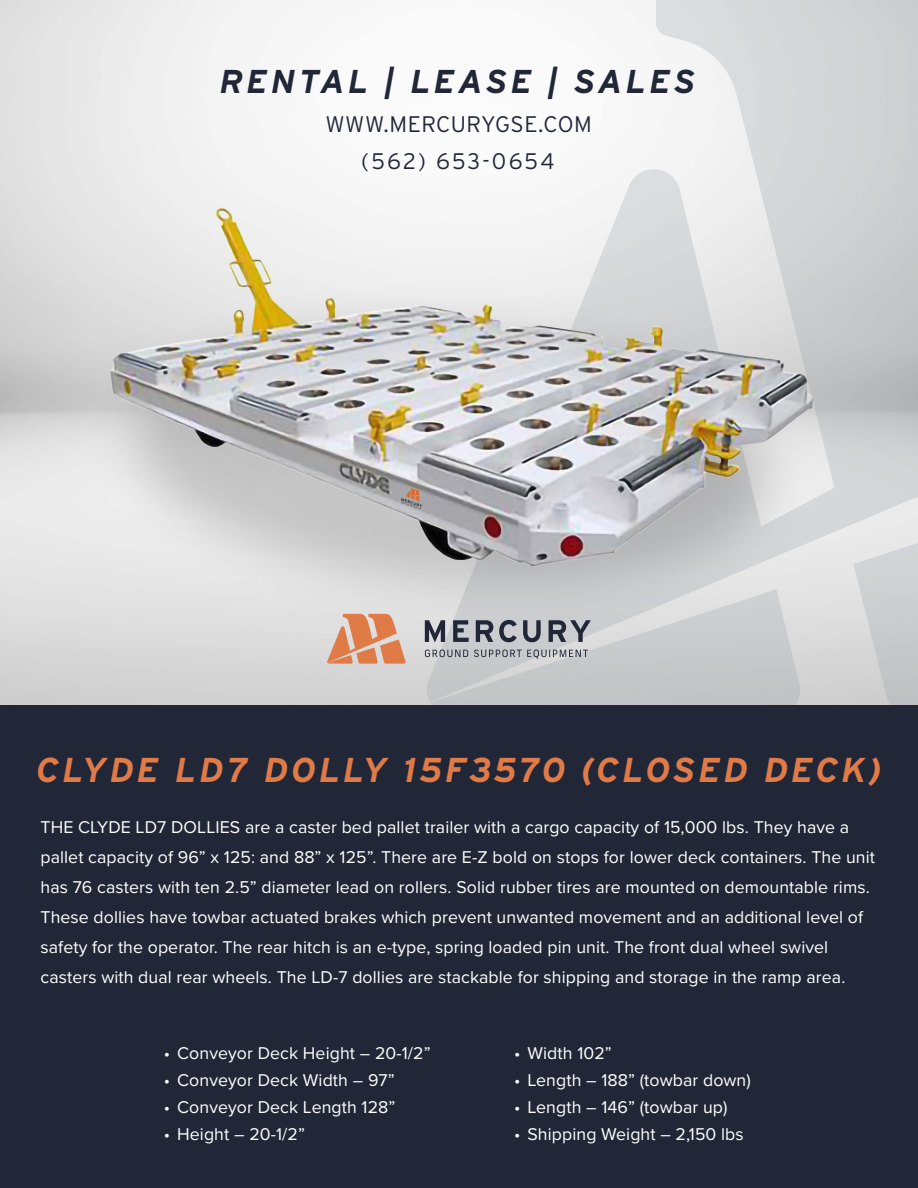
<style>
.page{position:relative;width:918px;height:1188px;background:#fff}
.page>*{position:absolute;margin:0;border:0;box-sizing:border-box;transform-origin:0 0}
.t1{font:italic 700 34.5px "Interstate";letter-spacing:.085em;color:#e07b48}
.t2{font:italic 700 33px "Interstate";letter-spacing:.1em;color:#212737}
.t3{font:300 22.5px "Interstate";letter-spacing:.025em;color:#212737}
.t4{font:300 22.5px "Interstate";letter-spacing:.09em;color:#212737}
.t5{font:17.7px/30px "Proxima Nova";letter-spacing:.005em;color:#fff}
</style>
<div class="page">
<img style="left:0;top:0;width:853px;height:706px">
<svg style="left:427px;top:0;width:491px;height:702px"></svg>
<svg style="left:431px;top:634px;width:372px;height:72px;background:#c4c5c8"></svg>
<svg style="left:853px;top:479px;width:65px;height:227px;background:#d2d3d5"></svg>
<img style="left:83px;top:281px;width:739px;height:353px">
<div style="left:0;top:706px;width:918px;height:482px;background:#212737"></div>
<img style="left:102px;top:206px;width:714px;height:361px">
<svg style="left:425px;top:650px;width:43px;height:7px"></svg>
<svg style="left:474px;top:650px;width:114px;height:9px"></svg>
<svg style="left:327px;top:614px;width:79px;height:50px;background:#dea283"></svg>
<svg style="left:425px;top:620px;width:20px;height:22px"></svg>
<svg style="left:453px;top:620px;width:16px;height:22px"></svg>
<svg style="left:476px;top:620px;width:17px;height:22px"></svg>
<svg style="left:499px;top:620px;width:18px;height:22px"></svg>
<svg style="left:523px;top:620px;width:18px;height:22px"></svg>
<svg style="left:549px;top:620px;width:42px;height:22px"></svg>
<h2 class="t2" style="left:220px;top:63px;width:477px">RENTAL | LEASE | SALES</h2>
<p class="t3" style="left:325px;top:111px;width:268px">WWW.MERCURYGSE.COM</p>
<p class="t4" style="left:361px;top:148px;width:195px">(562) 653-0654</p>
<h1 class="t1" style="left:36px;top:750px;width:847px">CLYDE LD7 DOLLY 15F3570 (CLOSED DECK)</h1>
<p class="t5" style="left:41px;top:811px;width:836px">THE CLYDE LD7 DOLLIES are a caster bed pallet trailer with a cargo capacity of 15,000 lbs. They have a pallet capacity of 96” x 125: and 88” x 125”. There are E-Z bold on stops for lower deck containers. The unit has 76 casters with ten 2.5” diameter lead on rollers. Solid rubber tires are mounted on demountable rims.<br>These dollies have towbar actuated brakes which prevent unwanted movement and an additional level of safety for the operator. The rear hitch is an e-type, spring loaded pin unit. The front dual wheel swivel casters with dual rear wheels. The LD-7 dollies are stackable for shipping and storage in the ramp area.</p>
<p class="t5" style="left:164px;top:1037px;width:268px">• Conveyor Deck Height – 20-1/2”</p>
<p class="t5" style="left:164px;top:1064px;width:232px">• Conveyor Deck Width – 97”</p>
<p class="t5" style="left:164px;top:1091px;width:233px">• Conveyor Deck Length 128”</p>
<p class="t5" style="left:164px;top:1118px;width:143px">• Height – 20-1/2”</p>
<p class="t5" style="left:514px;top:1037px;width:99px">• Width 102”</p>
<p class="t5" style="left:514px;top:1064px;width:238px">• Length – 188” (towbar down)</p>
<p class="t5" style="left:514px;top:1091px;width:215px">• Length – 146” (towbar up)</p>
<p class="t5" style="left:514px;top:1118px;width:231px">• Shipping Weight – 2,150 lbs</p>
</div>
